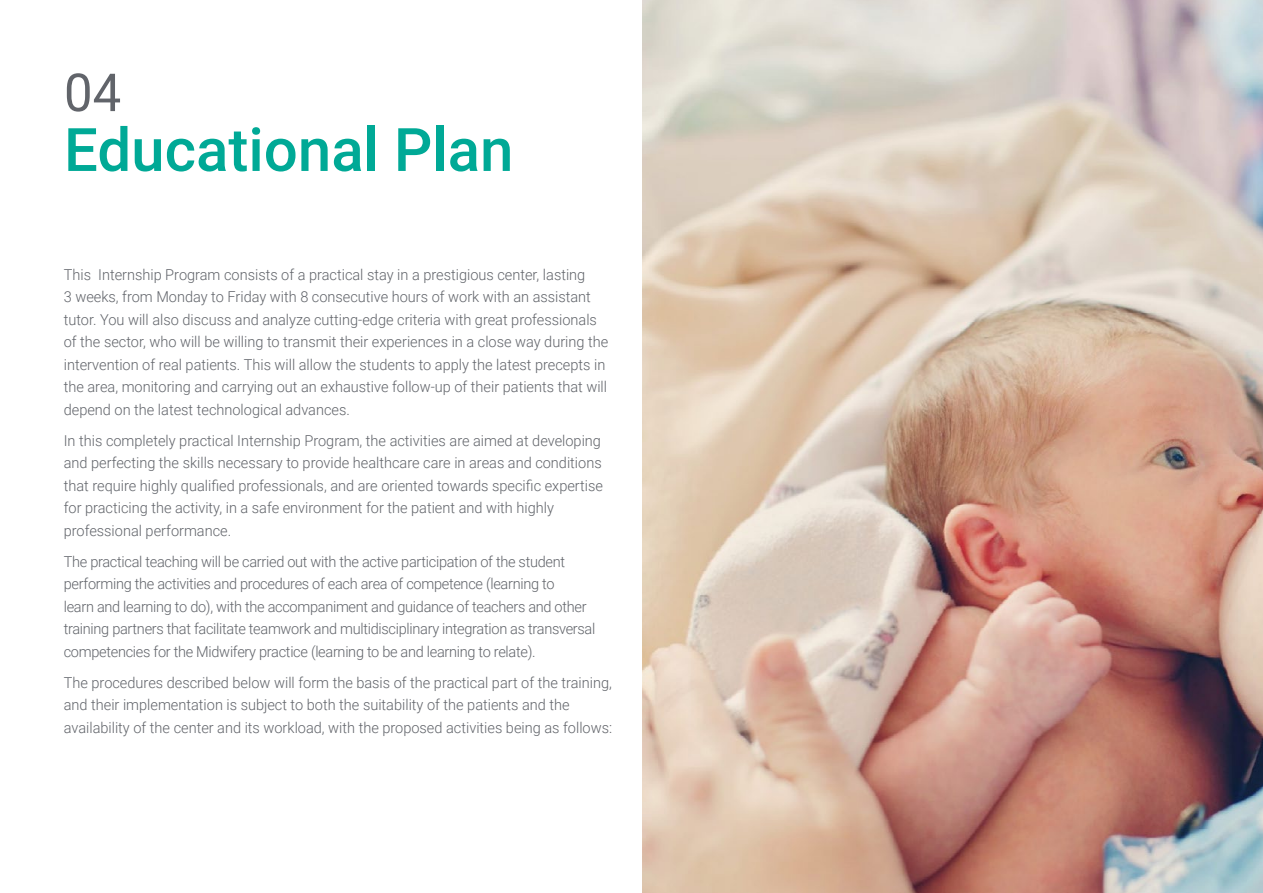
<style>
.page{position:relative;width:1263px;height:893px;background:#fff}
.page>*{position:absolute;margin:0;border:0;box-sizing:border-box;transform-origin:0 0}
.t1{font:500 60px "Roboto";color:#00a996}
.t2{font:52.5px "Roboto";color:#61646a}
.t3{font:300 15px/22.5px "Roboto";color:#61646a}
.t4{font:300 15px/22.5px "Roboto";letter-spacing:-.02em;color:#61646a}
</style>
<div class="page">
<img style="left:642px;top:0;width:621px;height:893px">
<h2 class="t2" style="left:64px;top:56px;width:59px">04</h2>
<h1 class="t1" style="left:64px;top:108px;width:451px">Educational Plan</h1>
<p class="t3" style="left:64px;top:262px;width:546px">This Internship Program consists of a practical stay in a prestigious center, lasting<br>3 weeks, from Monday to Friday with 8 consecutive hours of work with an assistant tutor. You will also discuss and analyze cutting-edge criteria with great professionals of the sector, who will be willing to transmit their experiences in a close way during the intervention of real patients. This will allow the students to apply the latest precepts in the area, monitoring and carrying out an exhaustive follow-up of their patients that will depend on the latest technological advances.</p>
<p class="t3" style="left:64px;top:428px;width:541px">In this completely practical Internship Program, the activities are aimed at developing and perfecting the skills necessary to provide healthcare care in areas and conditions that require highly qualified professionals, and are oriented towards specific expertise for practicing the activity, in a safe environment for the patient and with highly professional performance.</p>
<p class="t4" style="left:64px;top:549px;width:533px">The practical teaching will be carried out with the active participation of the student performing the activities and procedures of each area of competence (learning to<br>learn and learning to do), with the accompaniment and guidance of teachers and other training partners that facilitate teamwork and multidisciplinary integration as transversal competencies for the Midwifery practice (learning to be and learning to relate).</p>
<p class="t3" style="left:64px;top:670px;width:550px">The procedures described below will form the basis of the practical part of the training, and their implementation is subject to both the suitability of the patients and the availability of the center and its workload, with the proposed activities being as follows:</p>
</div>
